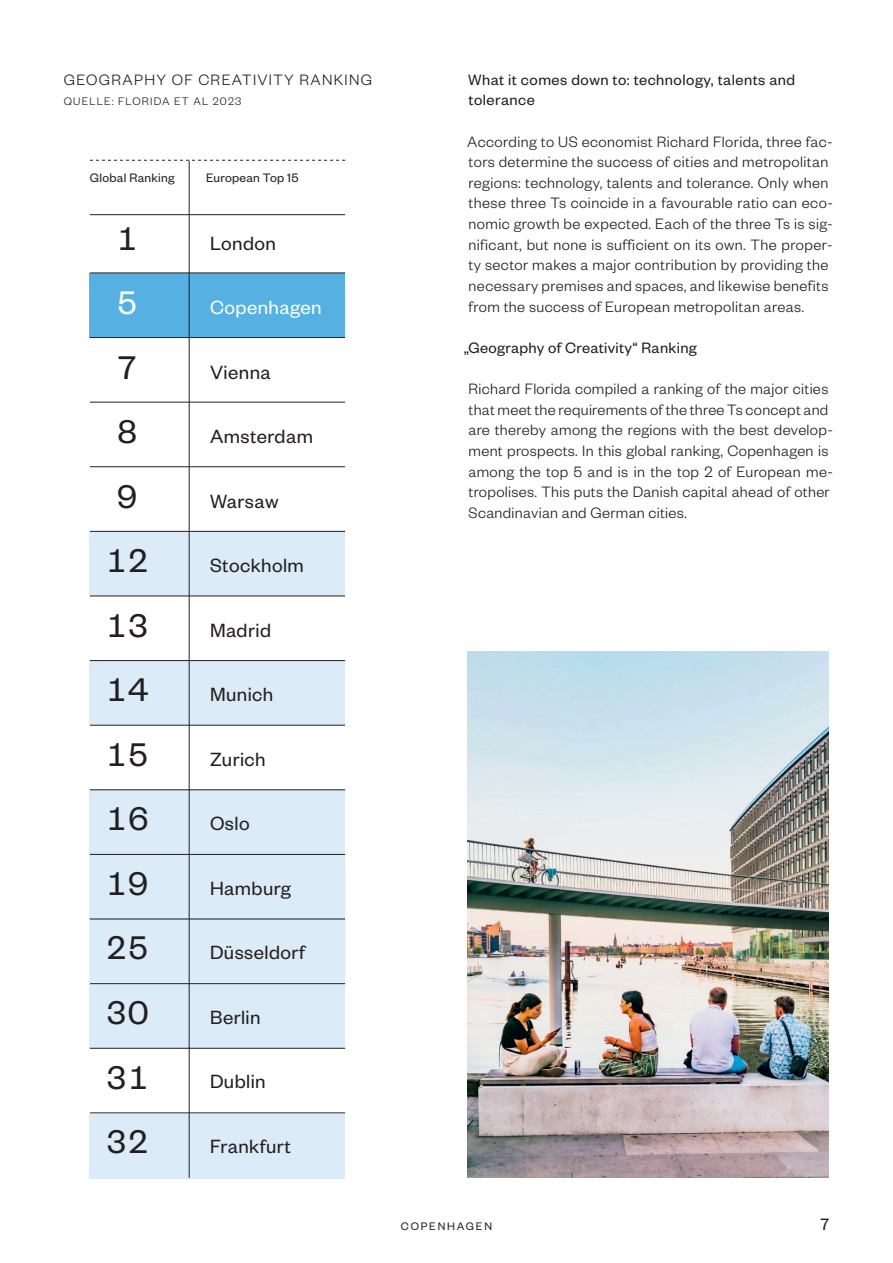
<style>
.page{position:relative;width:893px;height:1263px;background:#fff}
.page>*{position:absolute;margin:0;border:0;box-sizing:border-box;transform-origin:0 0}
.t1{font:36px/64.5px "Founders Grotesk Numbers";color:#231f20}
.t2{font:36px "Founders Grotesk Numbers";color:#fff}
.t3{font:21px "Founders Grotesk";letter-spacing:.02em;color:#231f20}
.t4{font:21px "Founders Grotesk";letter-spacing:.02em;color:#fff}
.t5{font:18px "Founders Grotesk";color:#231f20}
.t6{font:300 16.5px/20.7px "Founders Grotesk";letter-spacing:.025em;color:#231f20}
.t7{font:16.5px/20.7px "Founders Grotesk";letter-spacing:.03em;color:#231f20}
.t8{font:300 16.5px "Founders Grotesk";letter-spacing:.08em;color:#231f20}
.t9{font:13.5px "Founders Grotesk";letter-spacing:.02em;color:#231f20}
.t10{font:300 12px "Founders Grotesk";letter-spacing:.1em;color:#231f20}
.t11{font:12px "Founders Grotesk";letter-spacing:.15em;color:#231f20}
</style>
<div class="page">
<div style="left:89px;top:273px;width:256px;height:65px;background:#57b0e2"></div>
<div style="left:89px;top:660px;width:256px;height:65px;background:#dbebf8"></div>
<div style="left:89px;top:789px;width:256px;height:65px;background:#dbebf8"></div>
<div style="left:89px;top:531px;width:256px;height:65px;background:#dbebf8"></div>
<div style="left:89px;top:854px;width:256px;height:129px;background:#dbebf8"></div>
<hr style="left:89px;top:918px;width:256px;height:1px;background:#bfdbf2">
<div style="left:89px;top:984px;width:256px;height:64px;background:#dbebf8"></div>
<div style="left:89px;top:1114px;width:256px;height:64px;background:#dbebf8"></div>
<hr style="left:90px;top:725px;width:255px;height:1px;background:#231f20">
<hr style="left:90px;top:789px;width:255px;height:1px;background:#231f20">
<hr style="left:90px;top:854px;width:255px;height:1px;background:#231f20">
<hr style="left:90px;top:919px;width:255px;height:1px;background:#231f20">
<hr style="left:90px;top:983px;width:255px;height:1px;background:#231f20">
<hr style="left:90px;top:1048px;width:255px;height:1px;background:#231f20">
<hr style="left:90px;top:1112px;width:255px;height:1px;background:#231f20">
<hr style="left:90px;top:660px;width:255px;height:1px;background:#231f20">
<hr style="left:90px;top:596px;width:255px;height:1px;background:#231f20">
<hr style="left:90px;top:531px;width:255px;height:1px;background:#231f20">
<hr style="left:90px;top:466px;width:255px;height:1px;background:#231f20">
<hr style="left:90px;top:402px;width:255px;height:1px;background:#231f20">
<hr style="left:90px;top:337px;width:255px;height:1px;background:#231f20">
<hr style="left:90px;top:273px;width:255px;height:1px;background:#231f20">
<hr style="left:90px;top:214px;width:255px;height:1px;background:#231f20">
<svg style="left:90px;top:160px;width:255px;height:1px"></svg>
<hr style="left:189px;top:161px;width:1px;height:1017px;background:#231f20">
<img style="left:468px;top:651px;width:360px;height:527px">
<p class="t8" style="left:64px;top:69px;width:310px">GEOGRAPHY OF CREATIVITY RANKING</p>
<p class="t10" style="left:64px;top:94px;width:179px">QUELLE: FLORIDA ET AL 2023</p>
<p class="t9" style="left:90px;top:169px;width:86px">Global Ranking</p>
<p class="t9" style="left:206px;top:169px;width:94px">European Top 15</p>
<h1 class="t1" style="left:117px;top:204px;width:23px">1</h1>
<h1 class="t2" style="left:117px;top:281px;width:23px">5</h1>
<h1 class="t1" style="left:106px;top:333px;width:45px">7<br>8<br>9<br>12<br>13<br>14<br>15<br>16<br>19<br>25<br>30<br>31<br>32</h1>
<p class="t3" style="left:210px;top:230px;width:67px">London</p>
<p class="t4" style="left:210px;top:295px;width:113px">Copenhagen</p>
<p class="t3" style="left:210px;top:359px;width:62px">Vienna</p>
<p class="t3" style="left:210px;top:424px;width:104px">Amsterdam</p>
<p class="t3" style="left:210px;top:488px;width:70px">Warsaw</p>
<p class="t3" style="left:210px;top:553px;width:95px">Stockholm</p>
<p class="t3" style="left:210px;top:617px;width:62px">Madrid</p>
<p class="t3" style="left:210px;top:682px;width:65px">Munich</p>
<p class="t3" style="left:210px;top:746px;width:57px">Zurich</p>
<p class="t3" style="left:210px;top:811px;width:41px">Oslo</p>
<p class="t3" style="left:210px;top:875px;width:82px">Hamburg</p>
<p class="t3" style="left:210px;top:940px;width:97px">Düsseldorf</p>
<p class="t3" style="left:210px;top:1004px;width:52px">Berlin</p>
<p class="t3" style="left:210px;top:1069px;width:57px">Dublin</p>
<p class="t3" style="left:210px;top:1133px;width:82px">Frankfurt</p>
<p class="t7" style="left:468px;top:68px;width:329px">What it comes down to: technology, talents and tolerance</p>
<p class="t6" style="left:467px;top:130px;width:367px">According to US economist Richard Florida, three fac&shy;tors determine the success of cities and metropolitan regions: technology, talents and tolerance. Only when these three Ts coincide in a favourable ratio can eco&shy;nomic growth be expected. Each of the three Ts is sig&shy;nificant, but none is sufficient on its own. The proper&shy;ty sector makes a major contribution by providing the necessary premises and spaces, and likewise benefits from the success of European metropolitan areas.</p>
<p class="t7" style="left:464px;top:336px;width:235px">„Geography of Creativity“ Ranking</p>
<p class="t6" style="left:468px;top:378px;width:366px">Richard Florida compiled a ranking of the major cities that meet the requirements of the three Ts concept and are thereby among the regions with the best develop&shy;ment prospects. In this global ranking, Copenhagen is among the top 5 and is in the top 2 of European me&shy;tropolises. This puts the Danish capital ahead of other Scandinavian and German cities.</p>
<p class="t11" style="left:401px;top:1218px;width:93px">COPENHAGEN</p>
<p class="t5" style="left:820px;top:1213px;width:10px">7</p>
</div>
